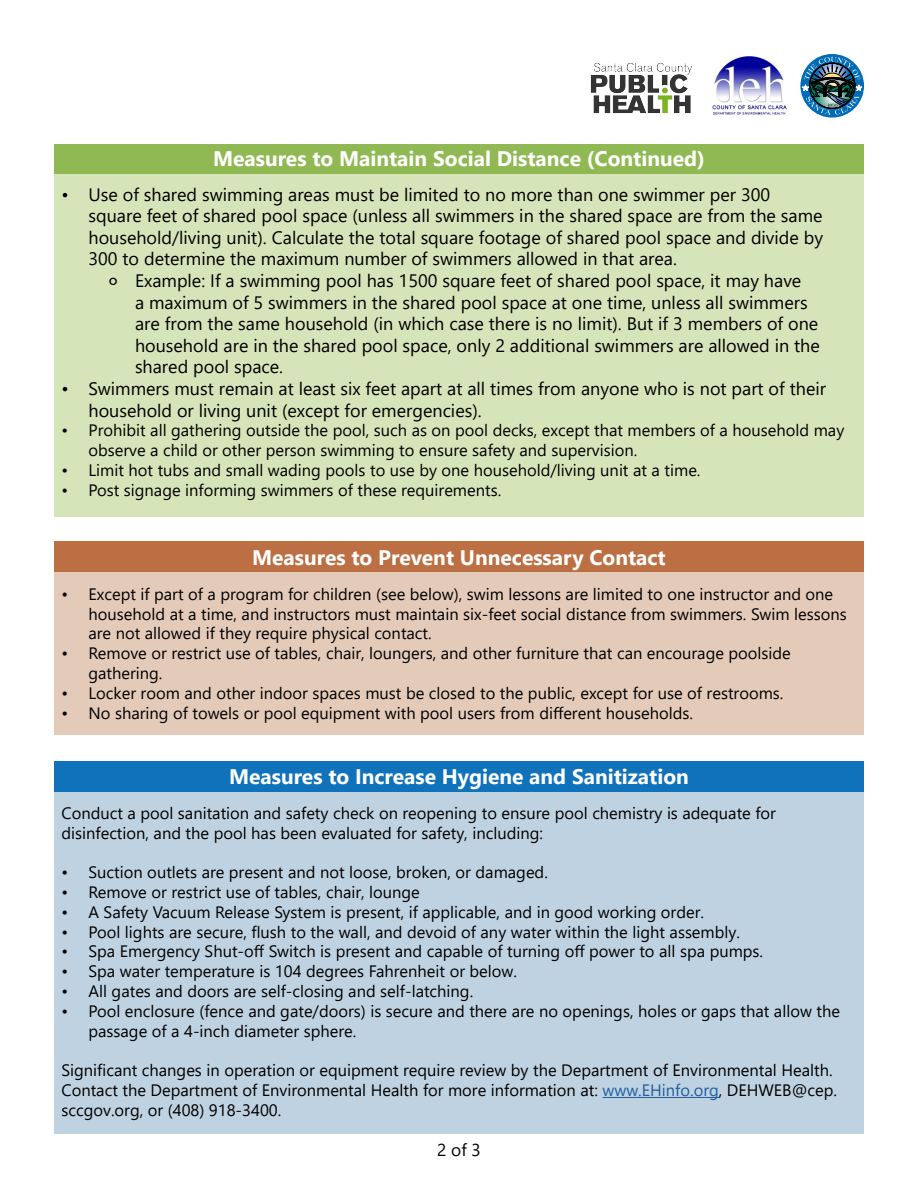
<style>
.page{position:relative;width:918px;height:1188px;background:#fff}
.page>*{position:absolute;margin:0;border:0;box-sizing:border-box;transform-origin:0 0}
.t1{font:700 21px "Segoe UI";color:#fff}
.t2{font:18px/21.6px "Segoe UI";color:#000}
.t3{font:17.25px "Segoe UI";color:#000}
.t4{font:16.5px/19.8px "Segoe UI";color:#000}
.s1{color:#215e9e}
</style>
<div class="page">
<img style="left:590px;top:62px;width:102px;height:52px">
<svg style="left:800px;top:54px;width:64px;height:64px"></svg>
<svg style="left:802px;top:57px;width:60px;height:58px;background:#497790"></svg>
<img style="left:712px;top:56px;width:75px;height:59px">
<div style="left:54px;top:789px;width:810px;height:345px;background:#bfd2e1"></div>
<hr style="left:603px;top:1097px;width:116px;height:1px;background:#215e9e">
<div style="left:54px;top:761px;width:810px;height:31px;background:#1072ba"></div>
<div style="left:54px;top:542px;width:810px;height:30px;background:#bc6f43"></div>
<div style="left:54px;top:572px;width:810px;height:162px;background:#e4cab9"></div>
<div style="left:54px;top:167px;width:810px;height:350px;background:#d6e4b9"></div>
<div style="left:54px;top:144px;width:810px;height:29px;background:#90b953"></div>
<p class="t1" style="left:213px;top:139px;width:493px">Measures to Maintain Social Distance (Continued)</p>
<p class="t2" style="left:88px;top:182px;width:736px;text-indent:-27px">• Use of shared swimming areas must be limited to no more than one swimmer per 300 square feet of shared pool space (unless all swimmers in the shared space are from the same household/living unit). Calculate the total square footage of shared pool space and divide by 300 to determine the maximum number of swimmers allowed in that area.</p>
<p class="t2" style="left:135px;top:268px;width:686px;text-indent:-27px">੦ Example: If a swimming pool has 1500 square feet of shared pool space, it may have<br>a maximum of 5 swimmers in the shared pool space at one time, unless all swimmers are from the same household (in which case there is no limit). But if 3 members of one household are in the shared pool space, only 2 additional swimmers are allowed in the shared pool space.</p>
<p class="t2" style="left:89px;top:376px;width:739px;text-indent:-27px">• Swimmers must remain at least six feet apart at all times from anyone who is not part of their household or living unit (except for emergencies).</p>
<p class="t4" style="left:88px;top:419px;width:757px;text-indent:-27px">• Prohibit all gathering outside the pool, such as on pool decks, except that members of a household may observe a child or other person swimming to ensure safety and supervision.</p>
<p class="t4" style="left:62px;top:459px;width:641px">• Limit hot tubs and small wading pools to use by one household/living unit at a time.</p>
<p class="t4" style="left:62px;top:479px;width:441px">• Post signage informing swimmers of these requirements.</p>
<p class="t1" style="left:252px;top:537px;width:415px">Measures to Prevent Unnecessary Contact</p>
<p class="t4" style="left:88px;top:583px;width:760px;text-indent:-27px">• Except if part of a program for children (see below), swim lessons are limited to one instructor and one household at a time, and instructors must maintain six-feet social distance from swimmers. Swim lessons are not allowed if they require physical contact.</p>
<p class="t4" style="left:88px;top:642px;width:704px;text-indent:-27px">• Remove or restrict use of tables, chair, loungers, and other furniture that can encourage poolside gathering.</p>
<p class="t4" style="left:62px;top:682px;width:723px">• Locker room and other indoor spaces must be closed to the public, except for use of restrooms.</p>
<p class="t4" style="left:62px;top:701px;width:633px">• No sharing of towels or pool equipment with pool users from different households.</p>
<p class="t1" style="left:229px;top:757px;width:461px">Measures to Increase Hygiene and Sanitization</p>
<p class="t4" style="left:62px;top:802px;width:716px">Conduct a pool sanitation and safety check on reopening to ensure pool chemistry is adequate for disinfection, and the pool has been evaluated for safety, including:</p>
<p class="t4" style="left:62px;top:861px;width:488px">• Suction outlets are present and not loose, broken, or damaged.</p>
<p class="t4" style="left:62px;top:881px;width:360px">• Remove or restrict use of tables, chair, lounge</p>
<p class="t4" style="left:62px;top:901px;width:644px">• A Safety Vacuum Release System is present, if applicable, and in good working order.</p>
<p class="t4" style="left:62px;top:920px;width:680px">• Pool lights are secure, flush to the wall, and devoid of any water within the light assembly.</p>
<p class="t4" style="left:62px;top:940px;width:703px">• Spa Emergency Shut-off Switch is present and capable of turning off power to all spa pumps.</p>
<p class="t4" style="left:62px;top:960px;width:457px">• Spa water temperature is 104 degrees Fahrenheit or below.</p>
<p class="t4" style="left:62px;top:980px;width:413px">• All gates and doors are self-closing and self-latching.</p>
<p class="t4" style="left:88px;top:1000px;width:753px;text-indent:-27px">• Pool enclosure (fence and gate/doors) is secure and there are no openings, holes or gaps that allow the passage of a 4-inch diameter sphere.</p>
<p class="t4" style="left:62px;top:1059px;width:777px">Significant changes in operation or equipment require review by the Department of Environmental Health.<br>Contact the Department of Environmental Health for more information at: <span class="s1">www.EHinfo.org</span>, DEHWEB@cep. sccgov.org, or (408) 918-3400.</p>
<p class="t3" style="left:437px;top:1134px;width:45px">2 of 3</p>
</div>
